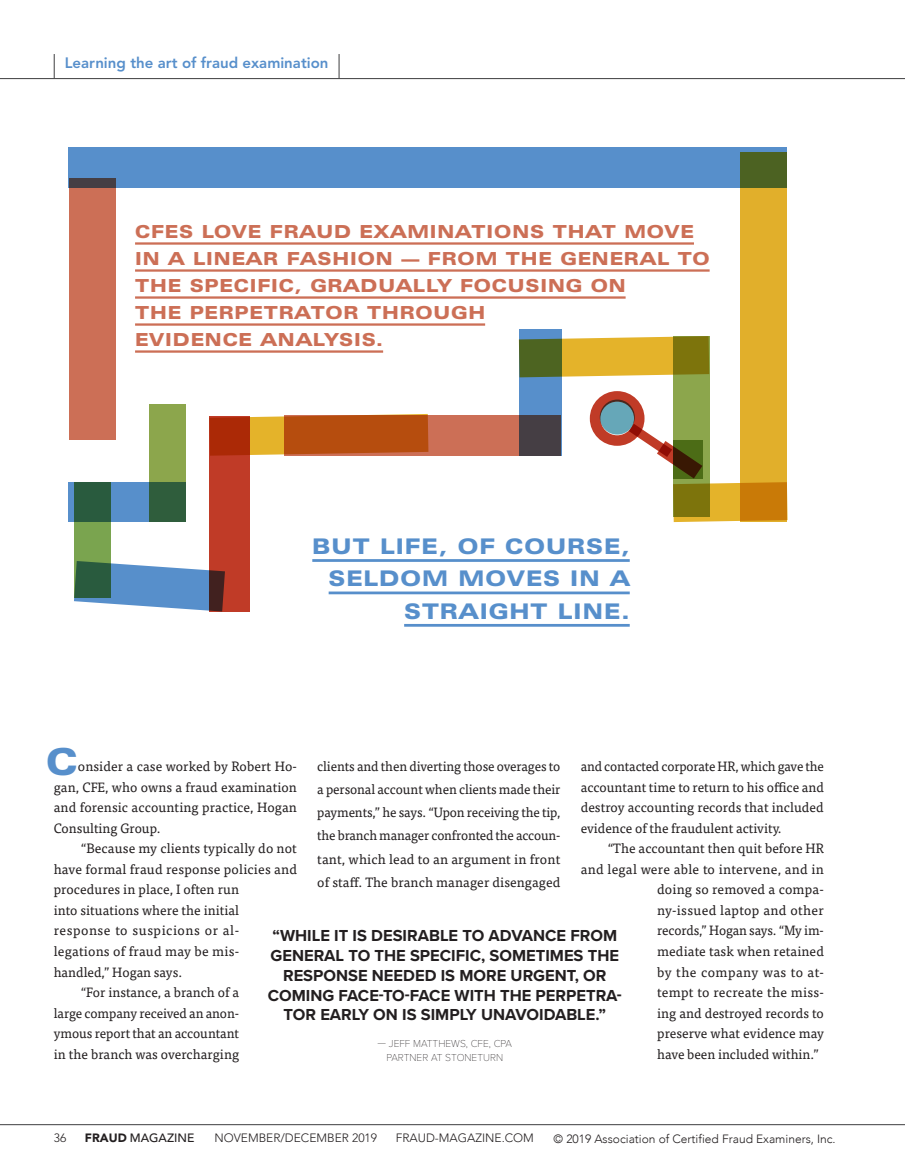
<style>
.page{position:relative;width:905px;height:1175px;background:#fff}
.page>*{position:absolute;margin:0;border:0;box-sizing:border-box;transform-origin:0 0}
.t1{font:900 expanded 37.5px "Zurich BT";color:#578fcb}
.t2{font:900 expanded 21.6px/32.4px "Zurich BT";letter-spacing:.05em;color:#578fcb;text-align:right}
.t3{font:900 expanded 18px/27px "Zurich BT";letter-spacing:.05em;color:#cc6f56}
.t4{font:700 16.5px/19.8px "Proxima Nova";color:#231f20;text-align:center}
.t5{font:800 15px "Avenir";color:#578fcb}
.t6{font:13.5px/20.5px "Tisa Pro";letter-spacing:.005em;color:#231f20;text-align:justify}
.t7{font:13.5px/23.1px "Tisa Pro";letter-spacing:.005em;color:#231f20;text-align:justify;scale:.96 1}
.t8{font:13.5px/20.5px "Tisa Pro";letter-spacing:.005em;color:#231f20;text-align:justify;scale:.95 1}
.t9{font:13.5px "Tisa Pro";letter-spacing:.04em;color:#231f20}
.t10{font:13.5px "Tisa Pro";letter-spacing:.025em;color:#231f20}
.t11{font:13.5px "Tisa Pro";letter-spacing:.035em;color:#231f20}
.t12{font:300 12px "Avenir";color:#221e1f}
.t13{font:300 12px "Avenir";color:#231f20}
.t14{font:500 12px "Avenir";color:#231f20}
.t15{font:100 10.5px/13.5px "Proxima Nova T";color:#231f20;text-align:center}
.s1{font-weight:900}
</style>
<div class="page">
<svg style="left:54px;top:54px;width:1px;height:24px"></svg>
<svg style="left:339px;top:54px;width:1px;height:24px"></svg>
<hr style="left:0;top:78px;width:904px;height:1px;background:#3e3e3f">
<div style="left:69px;top:178px;width:46px;height:262px;background:#cc6f56"></div>
<div style="left:69px;top:482px;width:117px;height:40px;background:#578fcb"></div>
<svg style="left:74px;top:482px;width:36px;height:79px;background:#507f46"></svg>
<div style="left:69px;top:147px;width:718px;height:41px;background:#578fcb"></div>
<div style="left:740px;top:153px;width:47px;height:369px;background:#e1af2b"></div>
<svg style="left:74px;top:561px;width:135px;height:50px"></svg>
<svg style="left:149px;top:404px;width:37px;height:118px;background:#6c8d46"></svg>
<div style="left:284px;top:415px;width:276px;height:40px;background:#cc6f56"></div>
<svg style="left:519px;top:329px;width:42px;height:126px;background:#4e688b"></svg>
<div style="left:209px;top:416px;width:40px;height:195px;background:#c03b27"></div>
<svg style="left:209px;top:414px;width:219px;height:41px;background:#be5c1b"></svg>
<hr style="left:135px;top:242px;width:559px;height:3px;background:#cc6f56">
<hr style="left:135px;top:269px;width:574px;height:3px;background:#cc6f56">
<hr style="left:135px;top:296px;width:490px;height:3px;background:#cc6f56">
<hr style="left:135px;top:323px;width:350px;height:3px;background:#cc6f56">
<hr style="left:135px;top:350px;width:248px;height:3px;background:#cc6f56">
<hr style="left:312px;top:559px;width:317px;height:3px;background:#578fcb">
<hr style="left:328px;top:591px;width:301px;height:3px;background:#578fcb">
<hr style="left:404px;top:624px;width:225px;height:2px;background:#578fcb">
<svg style="left:519px;top:336px;width:154px;height:41px;background:#bba136"></svg>
<svg style="left:673px;top:336px;width:36px;height:88px;background:#859030"></svg>
<svg style="left:629px;top:424px;width:158px;height:98px"></svg>
<div style="left:590px;top:391px;width:54px;height:55px;border:10px solid #c03b27;border-radius:50%"></div>
<div style="left:599px;top:399px;width:35px;height:35px;background:#66a7b8;border-radius:50%"></div>
<hr style="left:0;top:1124px;width:904px;height:1px;background:#3e3e3f">
<p class="t5" style="left:65px;top:54px;width:265px">Learning the art of fraud examination</p>
<h3 class="t3" style="left:135px;top:218px;width:576px">CFES LOVE FRAUD EXAMINATIONS THAT MOVE<br>IN A LINEAR FASHION — FROM THE GENERAL TO<br>THE SPECIFIC, GRADUALLY FOCUSING ON<br>THE PERPETRATOR THROUGH<br>EVIDENCE ANALYSIS.</h3>
<h2 class="t2" style="left:312px;top:530px;width:319px">BUT LIFE, OF COURSE,<br>SELDOM MOVES IN A<br>STRAIGHT LINE.</h2>
<h1 class="t1" style="left:46px;top:739px;width:33px">C</h1>
<p class="t6" style="left:54px;top:755px;width:245px;text-indent:24px">onsider a case worked by Robert Ho&shy;gan, CFE, who owns a fraud examination and forensic accounting practice, Hogan Consulting Group.</p>
<p class="t6" style="left:81px;top:837px;width:217px">“Because my clients typically do not</p>
<p class="t6" style="left:54px;top:858px;width:245px">have formal fraud response policies and</p>
<p class="t6" style="left:54px;top:878px;width:187px">procedures in place, I often run</p>
<p class="t6" style="left:54px;top:899px;width:187px">into situations where the initial</p>
<p class="t9" style="left:54px;top:920px;width:187px">response to suspicions or al-</p>
<p class="t6" style="left:54px;top:940px;width:187px">legations of fraud may be mis-</p>
<p class="t6" style="left:54px;top:960px;width:130px">handled,” Hogan says.</p>
<p class="t6" style="left:81px;top:981px;width:160px">“For instance, a branch of a</p>
<p class="t7" style="left:54px;top:1000px;width:195px">large company received an anon-</p>
<p class="t7" style="left:54px;top:1021px;width:194px">ymous report that an accountant</p>
<p class="t6" style="left:54px;top:1042px;width:187px">in the branch was overcharging</p>
<p class="t7" style="left:317px;top:754px;width:255px">clients and then diverting those overages to a personal account when clients made their payments,” he says. “Upon receiving the tip, the branch manager confronted the accoun&shy;tant, which lead to an argument in front of staff. The branch manager disengaged</p>
<p class="t8" style="left:580px;top:755px;width:257px">and contacted corporate HR, which gave the accountant time to return to his office and destroy accounting records that included evidence of the fraudulent activity.</p>
<p class="t6" style="left:607px;top:837px;width:218px">“The accountant then quit before HR</p>
<p class="t6" style="left:580px;top:858px;width:245px">and legal were able to intervene, and in</p>
<p class="t6" style="left:657px;top:878px;width:168px">doing so removed a compa-</p>
<p class="t10" style="left:657px;top:900px;width:168px">ny-issued laptop and other</p>
<p class="t7" style="left:657px;top:918px;width:175px">records,” Hogan says. “My im-</p>
<p class="t6" style="left:657px;top:940px;width:168px">mediate task when retained</p>
<p class="t11" style="left:657px;top:961px;width:168px">by the company was to at-</p>
<p class="t6" style="left:657px;top:981px;width:168px">tempt to recreate the miss-</p>
<p class="t6" style="left:657px;top:1001px;width:168px">ing and destroyed records to</p>
<p class="t6" style="left:657px;top:1022px;width:168px">preserve what evidence may</p>
<p class="t6" style="left:657px;top:1042px;width:163px">have been included within.”</p>
<p class="t4" style="left:268px;top:925px;width:355px">“WHILE IT IS DESIRABLE TO ADVANCE FROM GENERAL TO THE SPECIFIC, SOMETIMES THE RESPONSE NEEDED IS MORE URGENT, OR COMING FACE-TO-FACE WITH THE PERPETRA-TOR EARLY ON IS SIMPLY UNAVOIDABLE.”</p>
<p class="t15" style="left:377px;top:1036px;width:136px">— JEFF MATTHEWS, CFE, CPA<br>PARTNER AT STONETURN</p>
<p class="t13" style="left:54px;top:1131px;width:14px">36</p>
<p class="t14" style="left:85px;top:1131px;width:111px"><span class="s1">FRAUD</span> MAGAZINE</p>
<p class="t13" style="left:214px;top:1131px;width:164px">NOVEMBER/DECEMBER 2019</p>
<p class="t13" style="left:396px;top:1131px;width:140px">FRAUD-MAGAZINE.COM</p>
<p class="t12" style="left:553px;top:1131px;width:284px">© 2019 Association of Certified Fraud Examiners, Inc.</p>
</div>
